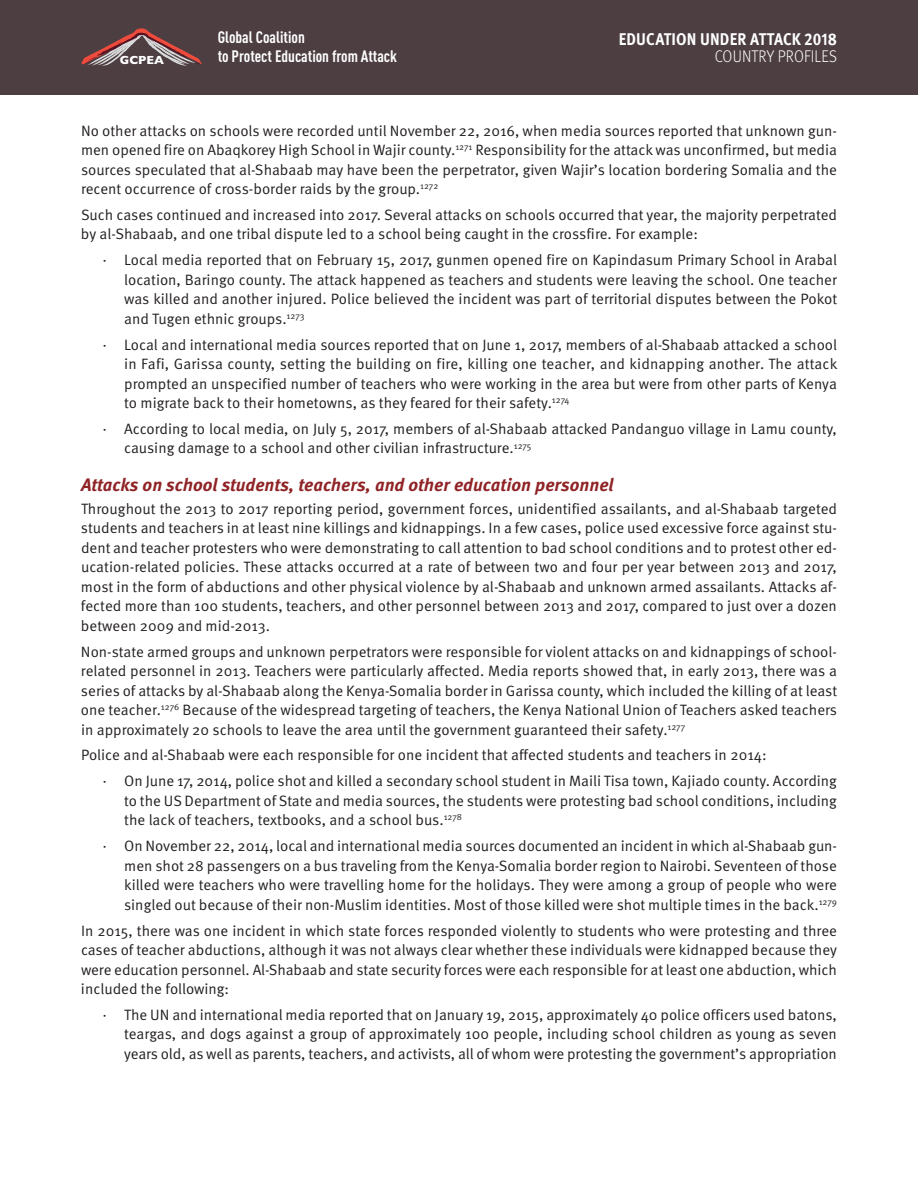
<style>
.page{position:relative;width:918px;height:1188px;background:#fff}
.page>*{position:absolute;margin:0;border:0;box-sizing:border-box;transform-origin:0 0}
.t1{font:italic 700 18px "Meta Pro";color:#8f2326}
.t2{font:700 16.95px "Meta Pro";letter-spacing:.01em;color:#fff;scale:.9 1}
.t3{font:300 16.95px "Meta Pro";letter-spacing:.01em;color:#fff;scale:.9 1}
.t4{font:700 16.35px/19.4px "DIN Cond";color:#fff}
.t5{font:15px/19.5px "Meta Pro Norm";color:#231f20;text-align:justify}
.t6{font:700 11.85px "Gill Sans";color:#fff}
</style>
<div class="page">
<div style="left:0;top:0;width:918px;height:95px;background:#4d3e42"></div>
<svg style="left:81px;top:28px;width:121px;height:38px"></svg>
<p class="t4" style="left:218px;top:29px;width:181px">Global Coalition<br>to Protect Education from Attack</p>
<p class="t2" style="left:619px;top:33px;width:244px">EDUCATION UNDER ATTACK 2018</p>
<p class="t6" style="left:120px;top:53px;width:46px">GCPEA</p>
<p class="t3" style="left:715px;top:50px;width:137px">COUNTRY PROFILES</p>
<p class="t5" style="left:81px;top:122px;width:757px">No other attacks on schools were recorded until November 22, 2016, when media sources reported that unknown gun&shy;men opened fire on Abaqkorey High School in Wajir county.<sup>1271</sup> Responsibility for the attack was unconfirmed, but media sources speculated that al-Shabaab may have been the perpetrator, given Wajir’s location bordering Somalia and the recent occurrence of cross-border raids by the group.<sup>1272</sup></p>
<p class="t5" style="left:81px;top:206px;width:758px">Such cases continued and increased into 2017. Several attacks on schools occurred that year, the majority perpetrated by al-Shabaab, and one tribal dispute led to a school being caught in the crossfire. For example:</p>
<p class="t5" style="left:124px;top:251px;width:714px;text-indent:-22px">· Local media reported that on February 15, 2017, gunmen opened fire on Kapindasum Primary School in Arabal location, Baringo county. The attack happened as teachers and students were leaving the school. One teacher was killed and another injured. Police believed the incident was part of territorial disputes between the Pokot and Tugen ethnic groups.<sup>1273</sup></p>
<p class="t5" style="left:124px;top:336px;width:715px;text-indent:-22px">· Local and international media sources reported that on June 1, 2017, members of al-Shabaab attacked a school in Fafi, Garissa county, setting the building on fire, killing one teacher, and kidnapping another. The attack prompted an unspecified number of teachers who were working in the area but were from other parts of Kenya to migrate back to their hometowns, as they feared for their safety.<sup>1274</sup></p>
<p class="t5" style="left:124px;top:420px;width:714px;text-indent:-22px">· According to local media, on July 5, 2017, members of al-Shabaab attacked Pandanguo village in Lamu county, causing damage to a school and other civilian infrastructure.<sup>1275</sup></p>
<p class="t1" style="left:81px;top:478px;width:534px">Attacks on school students, teachers, and other education personnel</p>
<p class="t5" style="left:81px;top:500px;width:758px">Throughout the 2013 to 2017 reporting period, government forces, unidentified assailants, and al-Shabaab targeted students and teachers in at least nine killings and kidnappings. In a few cases, police used excessive force against stu&shy;dent and teacher protesters who were demonstrating to call attention to bad school conditions and to protest other ed&shy;ucation-related policies. These attacks occurred at a rate of between two and four per year between 2013 and 2017, most in the form of abductions and other physical violence by al-Shabaab and unknown armed assailants. Attacks af&shy;fected more than 100 students, teachers, and other personnel between 2013 and 2017, compared to just over a dozen between 2009 and mid-2013.</p>
<p class="t5" style="left:81px;top:643px;width:758px">Non-state armed groups and unknown perpetrators were responsible for violent attacks on and kidnappings of school&shy;related personnel in 2013. Teachers were particularly affected. Media reports showed that, in early 2013, there was a series of attacks by al-Shabaab along the Kenya-Somalia border in Garissa county, which included the killing of at least one teacher.<sup>1276</sup> Because of the widespread targeting of teachers, the Kenya National Union of Teachers asked teachers in approximately 20 schools to leave the area until the government guaranteed their safety.<sup>1277</sup></p>
<p class="t5" style="left:103px;top:744px;width:736px;line-height:25.8px;text-indent:-22px">Police and al-Shabaab were each responsible for one incident that affected students and teachers in 2014:<br>· On June 17, 2014, police shot and killed a secondary school student in Maili Tisa town, Kajiado county. According</p>
<p class="t5" style="left:124px;top:792px;width:714px">to the US Department of State and media sources, the students were protesting bad school conditions, including the lack of teachers, textbooks, and a school bus.<sup>1278</sup></p>
<p class="t5" style="left:124px;top:837px;width:714px;text-indent:-22px">· On November 22, 2014, local and international media sources documented an incident in which al-Shabaab gun&shy;men shot 28 passengers on a bus traveling from the Kenya-Somalia border region to Nairobi. Seventeen of those killed were teachers who were travelling home for the holidays. They were among a group of people who were singled out because of their non-Muslim identities. Most of those killed were shot multiple times in the back.<sup>1279</sup></p>
<p class="t5" style="left:81px;top:922px;width:758px">In 2015, there was one incident in which state forces responded violently to students who were protesting and three cases of teacher abductions, although it was not always clear whether these individuals were kidnapped because they were education personnel. Al-Shabaab and state security forces were each responsible for at least one abduction, which included the following:</p>
<p class="t5" style="left:124px;top:1006px;width:714px;text-indent:-22px">· The UN and international media reported that on January 19, 2015, approximately 40 police officers used batons, teargas, and dogs against a group of approximately 100 people, including school children as young as seven years old, as well as parents, teachers, and activists, all of whom were protesting the government’s appropriation</p>
</div>
